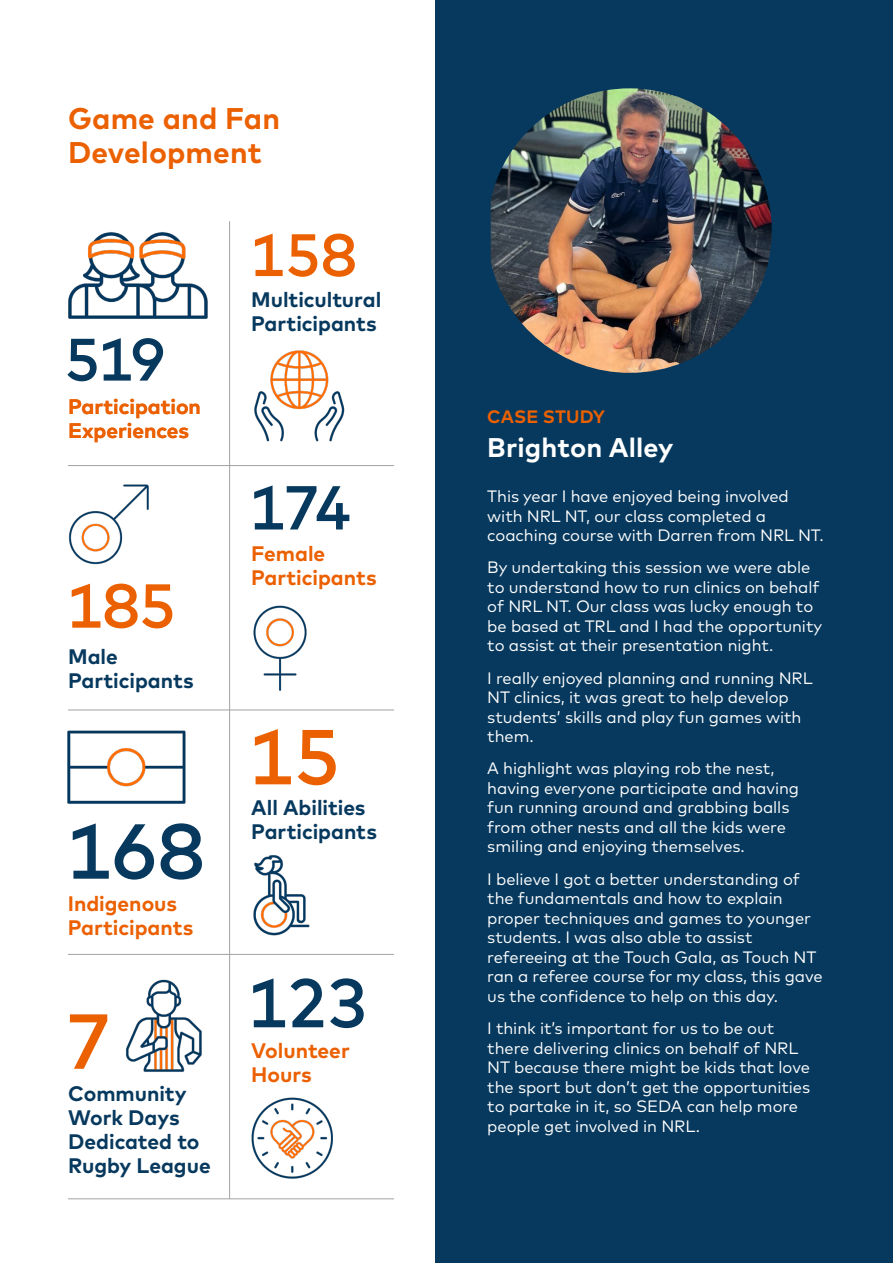
<style>
.page{position:relative;width:893px;height:1263px;background:#fff}
.page>*{position:absolute;margin:0;border:0;box-sizing:border-box;transform-origin:0 0}
.Numbers{font:500 77.7px "Mark";color:#07395e}
.Numbers-2{font:500 77.7px "Mark";color:#eb6000}
.Numbers-3{font:500 68.7px "Mark";color:#07395e}
.Numbers-4{font:500 61.95px "Mark";color:#eb6000}
.Numbers-5{font:500 61.95px "Mark";color:#07395e}
.Numbers-6{font:500 59.7px "Mark";color:#07395e}
.Numbers-7{font:500 59.7px "Mark";color:#eb6000}
.Heading_1{font:700 29.85px/33.6px "Mark";letter-spacing:.005em;color:#eb6000}
.Intro_Text{font:700 27px "Mark";letter-spacing:.005em;color:#fff}
.Body_Copy{font:700 21px/24px "Mark";color:#07395e}
.Body_Copy-2{font:700 21px/24px "Mark";color:#eb6000}
.Body_Copy-3{font:700 18px "Mark";letter-spacing:.005em;color:#eb6000}
.Body_Copy-4{font:16.5px/19.5px "Mark";letter-spacing:-.005em;color:#fff}
</style>
<div class="page">
<div style="left:436px;top:0;width:457px;height:1263px;background:#07395e"></div>
<hr style="left:68px;top:1198px;width:326px;height:1px;background:#a1a2a2">
<hr style="left:68px;top:465px;width:326px;height:1px;background:#a1a2a2">
<hr style="left:68px;top:710px;width:326px;height:1px;background:#a1a2a2">
<hr style="left:68px;top:954px;width:326px;height:1px;background:#a1a2a2">
<hr style="left:229px;top:221px;width:1px;height:978px;background:#a1a2a2">
<img style="left:251px;top:1097px;width:82px;height:82px">
<img style="left:68px;top:484px;width:81px;height:81px">
<img style="left:253px;top:855px;width:57px;height:80px">
<img style="left:254px;top:350px;width:91px;height:92px">
<img style="left:67px;top:730px;width:119px;height:74px">
<img style="left:253px;top:605px;width:54px;height:86px">
<img style="left:126px;top:979px;width:76px;height:93px">
<img style="left:68px;top:232px;width:140px;height:87px">
<img style="left:491px;top:88px;width:281px;height:285px">
<p class="Heading_1" style="left:68px;top:102px;width:214px">Game and Fan<br>Development</p>
<p class="Numbers-7" style="left:249px;top:221px;width:109px">158</p>
<p class="Numbers-6" style="left:65px;top:325px;width:103px">519</p>
<p class="Body_Copy-2" style="left:68px;top:394px;width:134px">Participation<br>Experiences</p>
<p class="Numbers-4" style="left:66px;top:570px;width:112px">185</p>
<p class="Body_Copy" style="left:68px;top:644px;width:127px">Male<br>Participants</p>
<p class="Numbers" style="left:66px;top:806px;width:140px">168</p>
<p class="Body_Copy-2" style="left:68px;top:891px;width:127px">Indigenous<br>Participants</p>
<p class="Numbers-2" style="left:65px;top:996px;width:48px">7</p>
<p class="Body_Copy" style="left:68px;top:1082px;width:144px">Community<br>Work Days<br>Dedicated to<br>Rugby League</p>
<p class="Body_Copy" style="left:251px;top:288px;width:132px">Multicultural<br>Participants</p>
<p class="Numbers-5" style="left:248px;top:472px;width:105px">174</p>
<p class="Body_Copy-2" style="left:251px;top:542px;width:127px">Female<br>Participants</p>
<p class="Numbers-2" style="left:248px;top:712px;width:95px">15</p>
<p class="Body_Copy" style="left:251px;top:796px;width:127px">All Abilities<br>Participants</p>
<p class="Numbers-3" style="left:247px;top:963px;width:123px">123</p>
<p class="Body_Copy-2" style="left:251px;top:1039px;width:100px">Volunteer<br>Hours</p>
<p class="Body_Copy-3" style="left:487px;top:407px;width:119px">CASE STUDY</p>
<p class="Intro_Text" style="left:487px;top:431px;width:188px">Brighton Alley</p>
<p class="Body_Copy-4" style="left:487px;top:487px;width:338px">This year I have enjoyed being involved with NRL NT, our class completed a coaching course with Darren from NRL NT.</p>
<p class="Body_Copy-4" style="left:487px;top:558px;width:336px">By undertaking this session we were able to understand how to run clinics on behalf of NRL NT. Our class was lucky enough to be based at TRL and I had the opportunity to assist at their presentation night.</p>
<p class="Body_Copy-4" style="left:487px;top:668px;width:327px">I really enjoyed planning and running NRL<br>NT clinics, it was great to help develop students’ skills and play fun games with them.</p>
<p class="Body_Copy-4" style="left:487px;top:759px;width:313px">A highlight was playing rob the nest, having everyone participate and having fun running around and grabbing balls from other nests and all the kids were smiling and enjoying themselves.</p>
<p class="Body_Copy-4" style="left:487px;top:869px;width:337px">I believe I got a better understanding of the fundamentals and how to explain proper techniques and games to younger students. I was also able to assist refereeing at the Touch Gala, as Touch NT ran a referee course for my class, this gave us the confidence to help on this day.</p>
<p class="Body_Copy-4" style="left:487px;top:1018px;width:324px">I think it’s important for us to be out there delivering clinics on behalf of NRL NT because there might be kids that love the sport but don’t get the opportunities to partake in it, so SEDA can help more people get involved in NRL.</p>
</div>
